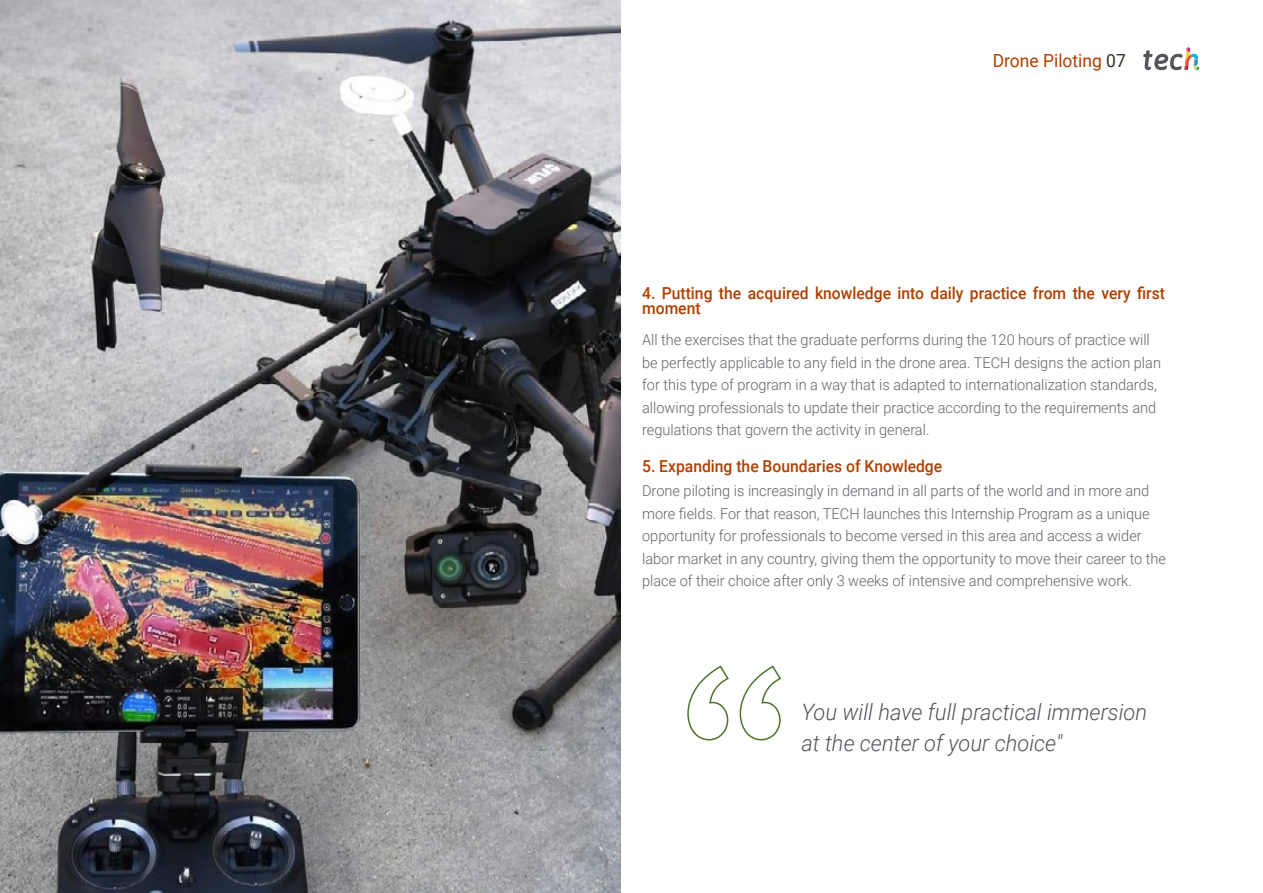
<style>
.page{position:relative;width:1263px;height:893px;background:#fff}
.page>*{position:absolute;margin:0;border:0;box-sizing:border-box;transform-origin:0 0}
.t1{font:italic 300 22.5px/31.5px "Roboto";color:#52555b}
.t2{font:18px "Roboto";color:#ae4000}
.t3{font:500 16.5px/15px "Roboto";color:#ae4000;scale:.95 1}
.t4{font:300 15px/22.5px "Roboto";color:#61646a}
.s1{color:#312e20}
</style>
<div class="page">
<img style="left:0;top:0;width:621px;height:893px">
<svg style="left:687px;top:665px;width:95px;height:76px"></svg>
<svg style="left:1143px;top:47px;width:56px;height:24px"></svg>
<p class="t2" style="left:993px;top:48px;width:135px">Drone Piloting <span class="s1">07</span></p>
<p class="t3" style="left:642px;top:285px;width:552px">4. Putting the acquired knowledge into daily practice from the very first moment</p>
<p class="t4" style="left:642px;top:328px;width:520px">All the exercises that the graduate performs during the 120 hours of practice will be perfectly applicable to any field in the drone area. TECH designs the action plan for this type of program in a way that is adapted to internationalization standards, allowing professionals to update their practice according to the requirements and regulations that govern the activity in general.</p>
<p class="t3" style="left:642px;top:458px;width:317px">5. Expanding the Boundaries of Knowledge</p>
<p class="t4" style="left:642px;top:479px;width:525px">Drone piloting is increasingly in demand in all parts of the world and in more and more fields. For that reason, TECH launches this Internship Program as a unique opportunity for professionals to become versed in this area and access a wider labor market in any country, giving them the opportunity to move their career to the place of their choice after only 3 weeks of intensive and comprehensive work.</p>
<h1 class="t1" style="left:801px;top:695px;width:347px">You will have full practical immersion at the center of your choice"</h1>
</div>
